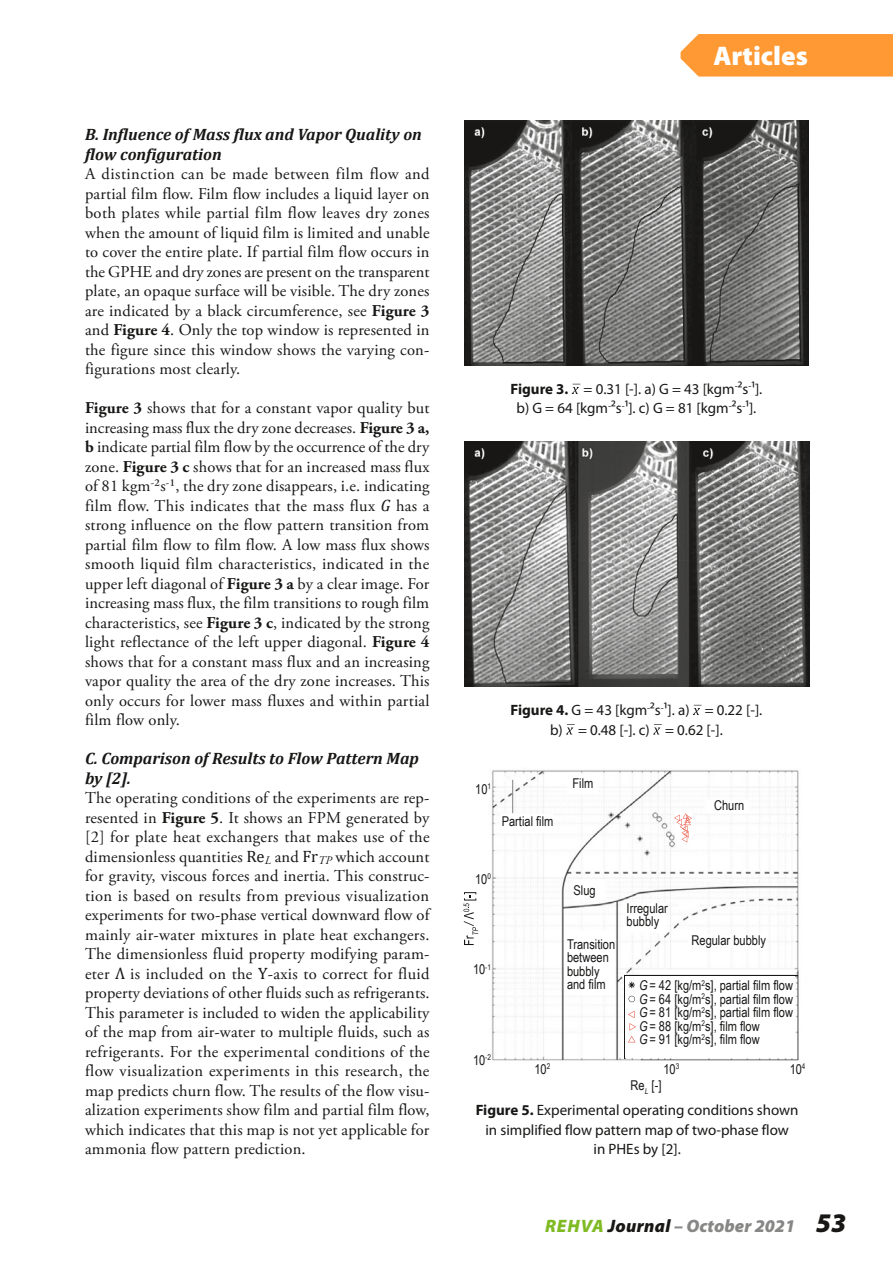
<style>
.page{position:relative;width:893px;height:1263px;background:#fff}
.page>*{position:absolute;margin:0;border:0;box-sizing:border-box;transform-origin:0 0}
.t1{font:900 27px "Myriad Pro";color:#fff}
.t2{font:italic 900 18px "Myriad Pro";letter-spacing:.015em;color:#878786}
.t3{font:16.5px/19.5px "Adobe Garamond Pro";letter-spacing:.01em;color:#181716;text-align:justify}
.Heading_3{font:italic 700 16.5px/19.5px "Cambria";color:#181716}
.t4{font:15px/19.5px "Myriad Pro";color:#181716;text-align:center}
.t5{font:13.5px/13.5px "Arial Narrow";color:#181716}
.s1{font-weight:700}
.s2{font-family:"Cambria";font-style:italic}
.s3{font-family:"Cambria"}
.s4{font-style:italic}
.s5{color:#7fba23}
.s6{color:#181716}
.s7{font-size:27px;color:#181716}
</style>
<div class="page">
<svg style="left:572px;top:384px;width:8px;height:10px"></svg>
<svg style="left:693px;top:705px;width:8px;height:10px"></svg>
<svg style="left:566px;top:724px;width:9px;height:10px"></svg>
<svg style="left:653px;top:724px;width:9px;height:10px"></svg>
<img style="left:464px;top:121px;width:345px;height:244px">
<img style="left:465px;top:441px;width:344px;height:245px">
<img style="left:478px;top:770px;width:321px;height:291px">
<svg style="left:674px;top:813px;width:18px;height:29px"></svg>
<svg style="left:623px;top:974px;width:176px;height:86px"></svg>
<svg style="left:463px;top:892px;width:15px;height:53px"></svg>
<div style="left:681px;top:34px;width:212px;height:43px;background:#f93"></div>
<p class="Heading_3" style="left:85px;top:124px;width:338px">B. Influence of Mass flux and Vapor Quality on flow configuration</p>
<p class="t3" style="left:85px;top:165px;width:346px">A distinction can be made between film flow and partial film flow. Film flow includes a liquid layer on both plates while partial film flow leaves dry zones when the amount of liquid film is limited and unable to cover the entire plate. If partial film flow occurs in the GPHE and dry zones are present on the transparent plate, an opaque surface will be visible. The dry zones are indicated by a black circumference, see <span class="s1">Figure 3 </span>and <span class="s1">Figure 4</span>. Only the top window is represented in the figure since this window shows the varying con&shy;figurations most clearly.</p>
<p class="t3" style="left:85px;top:399px;width:346px"><span class="s1">Figure 3</span> shows that for a constant vapor quality but increasing mass flux the dry zone decreases. <span class="s1">Figure 3 a, b</span> indicate partial film flow by the occurrence of the dry zone. <span class="s1">Figure 3 c</span> shows that for an increased mass flux of 81 kgm<sup>-</sup>²s<sup>-</sup>¹, the dry zone disappears, i.e. indicating film flow. This indicates that the mass flux <span class="s2">G</span> has a strong influence on the flow pattern transition from partial film flow to film flow. A low mass flux shows smooth liquid film characteristics, indicated in the upper left diagonal of <span class="s1">Figure 3 a</span> by a clear image. For increasing mass flux, the film transitions to rough film characteristics, see <span class="s1">Figure 3 c</span>, indicated by the strong light reflectance of the left upper diagonal. <span class="s1">Figure 4 </span>shows that for a constant mass flux and an increasing vapor quality the area of the dry zone increases. This only occurs for lower mass fluxes and within partial film flow only.</p>
<p class="Heading_3" style="left:85px;top:748px;width:335px">C. Comparison of Results to Flow Pattern Map by [2].</p>
<p class="t3" style="left:85px;top:789px;width:346px">The operating conditions of the experiments are rep&shy;resented in <span class="s1">Figure 5</span>. It shows an FPM generated by [2] for plate heat exchangers that makes use of the dimensionless quantities <span class="s3">Re</span><sub>L</sub> and <span class="s3">Fr</span><sub>TP</sub> which account for gravity, viscous forces and inertia. This construc&shy;tion is based on results from previous visualization experiments for two-phase vertical downward flow of mainly air-water mixtures in plate heat exchangers.<br>The dimensionless fluid property modifying param&shy;eter <span class="s3">Λ</span> is included on the <span class="s3">Y</span>-axis to correct for fluid property deviations of other fluids such as refrigerants.<br>This parameter is included to widen the applicability of the map from air-water to multiple fluids, such as refrigerants. For the experimental conditions of the flow visualization experiments in this research, the map predicts churn flow. The results of the flow visu&shy;alization experiments show film and partial film flow, which indicates that this map is not yet applicable for ammonia flow pattern prediction.</p>
<h1 class="t1" style="left:713px;top:37px;width:96px">Articles</h1>
<p class="t4" style="left:510px;top:379px;width:253px"><span class="s1">Figure 3.</span> = 0.31 [-]. a) G = 43 [kgm<sup>-</sup>²s<sup>-</sup>¹]. b) G = 64 [kgm<sup>-</sup>²s<sup>-</sup>¹]. c) G = 81 [kgm<sup>-</sup>²s<sup>-</sup>¹].</p>
<p class="t4" style="left:510px;top:700px;width:253px"><span class="s1">Figure 4.</span> G = 43 [kgm<sup>-</sup>²s<sup>-</sup>¹]. a) = 0.22 [-]. b) = 0.48 [-]. c) = 0.62 [-].</p>
<p class="t5" style="left:475px;top:781px;width:17px">10<sup>1</sup></p>
<p class="t5" style="left:502px;top:814px;width:53px">Partial film</p>
<p class="t5" style="left:572px;top:776px;width:22px">Film</p>
<p class="t5" style="left:714px;top:798px;width:32px">Churn</p>
<p class="t5" style="left:475px;top:872px;width:17px">10<sup>0</sup></p>
<p class="t5" style="left:473px;top:962px;width:20px">10<sup>-1</sup></p>
<p class="t5" style="left:473px;top:1053px;width:20px">10<sup>-2</sup></p>
<p class="t5" style="left:574px;top:883px;width:24px">Slug</p>
<p class="t5" style="left:567px;top:936px;width:50px">Transition between bubbly and film</p>
<p class="t5" style="left:627px;top:900px;width:43px">Irregular bubbly</p>
<p class="t5" style="left:691px;top:933px;width:76px">Regular bubbly</p>
<p class="t5" style="left:639px;top:978px;width:155px"><span class="s4">G</span>= 42 [kg/m<sup>2</sup>s], partial film flow<br><span class="s4">G</span>= 64 [kg/m<sup>2</sup>s], partial film flow<br><span class="s4">G</span>= 81 [kg/m<sup>2</sup>s], partial film flow<br><span class="s4">G</span>= 88 [kg/m<sup>2</sup>s], film flow<br><span class="s4">G</span>= 91 [kg/m<sup>2</sup>s], film flow</p>
<p class="t5" style="left:534px;top:1062px;width:17px">10<sup>2</sup></p>
<p class="t5" style="left:663px;top:1062px;width:17px">10<sup>3</sup></p>
<p class="t5" style="left:790px;top:1062px;width:17px">10<sup>4</sup></p>
<p class="t5" style="left:631px;top:1077px;width:32px">Re<sub>L</sub> [-]</p>
<p class="t4" style="left:476px;top:1100px;width:324px"><span class="s1">Figure 5.</span> Experimental operating conditions shown in simplified flow pattern map of two-phase flow<br>in PHEs by [2].</p>
<p class="t2" style="left:545px;top:1214px;width:303px"><span class="s5">REHVA</span> <span class="s6">Journal</span> – October 2021 <span class="s7">53</span></p>
</div>
